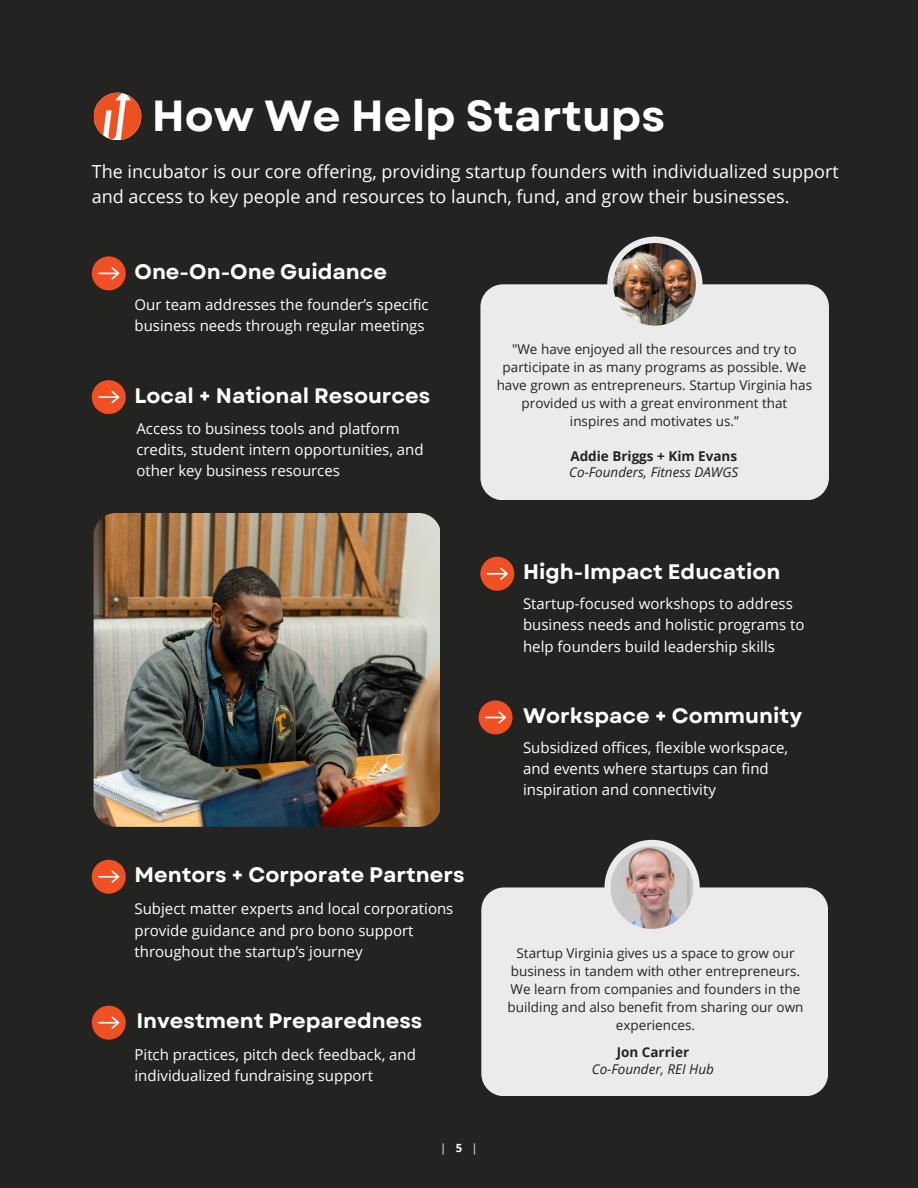
<style>
.page{position:relative;width:918px;height:1188px;background:#232322}
.page>*{position:absolute;margin:0;border:0;box-sizing:border-box;transform-origin:0 0}
.t1{font:700 43.5px "Garet";color:#fff}
.t2{font:700 21px "Garet";color:#fff}
.t3{font:18px/24.8px "Open Sans";color:#fff}
.t4{font:15px/21.3px "Open Sans";color:#fff}
.t5{font:13.5px/18px "Open Sans";color:#232322;text-align:center}
.t6{font:italic 13.5px "Open Sans";color:#232322}
.t7{font:700 13.5px "Open Sans";color:#232322}
.t8{font:11.25px "Open Sans";color:#fff}
.s1{font-weight:700}
</style>
<div class="page">
<img style="left:94px;top:93px;width:47px;height:47px;border-radius:50%">
<img style="left:94px;top:513px;width:346px;height:314px">
<div style="left:607px;top:237px;width:95px;height:95px;background:#ebebeb;border-radius:50%"></div>
<div style="left:480px;top:284px;width:349px;height:216px;background:#ebebeb;border-radius:22px"></div>
<img style="left:613px;top:243px;width:83px;height:83px;border-radius:50%">
<div style="left:481px;top:887px;width:347px;height:209px;background:#ebebeb;border-radius:23px"></div>
<svg style="left:92px;top:380px;width:34px;height:34px"></svg>
<svg style="left:92px;top:256px;width:34px;height:34px"></svg>
<svg style="left:92px;top:860px;width:34px;height:33px"></svg>
<svg style="left:92px;top:1006px;width:34px;height:33px"></svg>
<div style="left:604px;top:840px;width:96px;height:95px;background:#ebebeb;border-radius:50%"></div>
<img style="left:611px;top:846px;width:82px;height:83px;border-radius:50%">
<svg style="left:479px;top:700px;width:33px;height:34px"></svg>
<svg style="left:480px;top:557px;width:34px;height:34px"></svg>
<h1 class="t1" style="left:152px;top:89px;width:515px">How We Help Startups</h1>
<p class="t3" style="left:92px;top:159px;width:749px">The incubator is our core offering, providing startup founders with individualized support and access to key people and resources to launch, fund, and grow their businesses.</p>
<h2 class="t2" style="left:135px;top:259px;width:254px">One-On-One Guidance</h2>
<p class="t4" style="left:135px;top:294px;width:296px">Our team addresses the founder’s specific business needs through regular meetings</p>
<h2 class="t2" style="left:135px;top:382px;width:297px">Local + National Resources</h2>
<p class="t4" style="left:136px;top:417px;width:289px">Access to business tools and platform credits, student intern opportunities, and other key business resources</p>
<p class="t5" style="left:497px;top:339px;width:317px">"We have enjoyed all the resources and try to participate in as many programs as possible. We have grown as entrepreneurs. Startup Virginia has provided us with a great environment that inspires and motivates us.”</p>
<p class="t7" style="left:570px;top:446px;width:168px">Addie Briggs + Kim Evans</p>
<p class="t6" style="left:569px;top:463px;width:171px">Co-Founders, Fitness DAWGS</p>
<h2 class="t2" style="left:135px;top:862px;width:332px">Mentors + Corporate Partners</h2>
<p class="t4" style="left:135px;top:898px;width:320px">Subject matter experts and local corporations provide guidance and pro bono support throughout the startup’s journey</p>
<h2 class="t2" style="left:136px;top:1008px;width:287px">Investment Preparedness</h2>
<p class="t4" style="left:135px;top:1043px;width:283px">Pitch practices, pitch deck feedback, and individualized fundraising support</p>
<p class="t8" style="left:440px;top:1140px;width:39px">| <span class="s1">5</span> |</p>
<h2 class="t2" style="left:523px;top:559px;width:259px">High-Impact Education</h2>
<p class="t4" style="left:523px;top:593px;width:283px">Startup-focused workshops to address business needs and holistic programs to help founders build leadership skills</p>
<h2 class="t2" style="left:523px;top:703px;width:280px">Workspace + Community</h2>
<p class="t4" style="left:523px;top:736px;width:267px">Subsidized offices, flexible workspace, and events where startups can find inspiration and connectivity</p>
<p class="t5" style="left:508px;top:944px;width:297px">Startup Virginia gives us a space to grow our business in tandem with other entrepreneurs.<br>We learn from companies and founders in the building and also benefit from sharing our own experiences.</p>
<p class="t7" style="left:617px;top:1043px;width:74px">Jon Carrier</p>
<p class="t6" style="left:592px;top:1060px;width:124px">Co-Founder, REI Hub</p>
</div>
